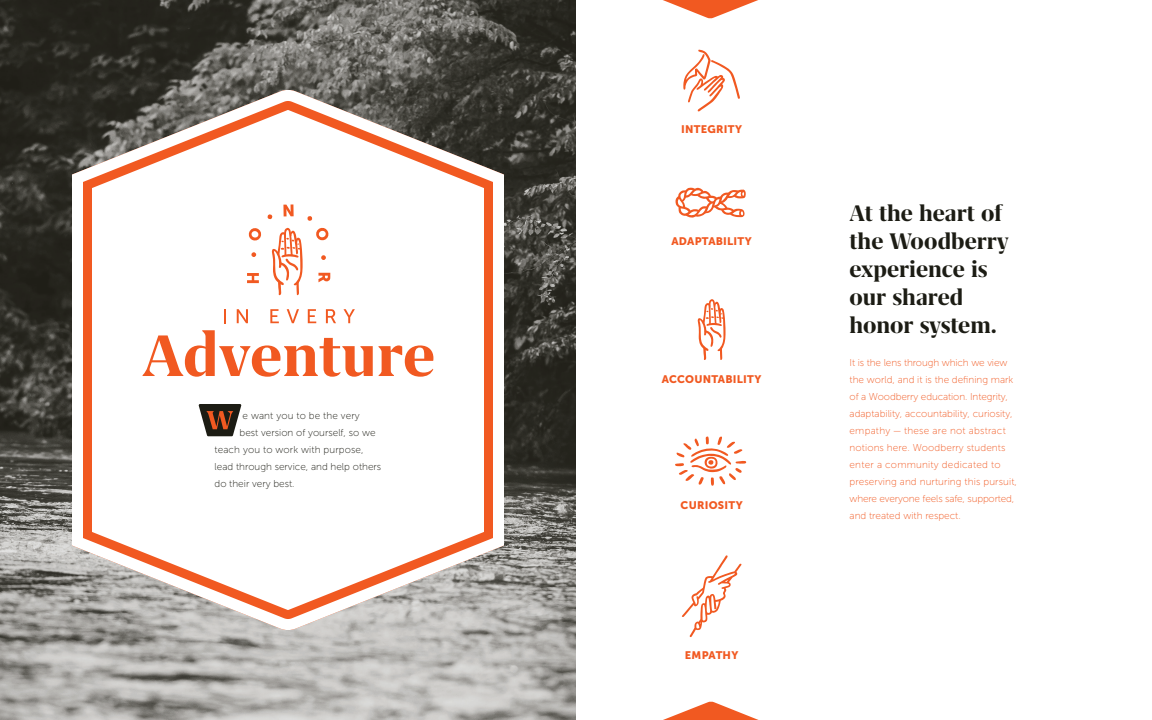
<style>
.page{position:relative;width:1152px;height:720px;background:#fff}
.page>*{position:absolute;margin:0;border:0;box-sizing:border-box;transform-origin:0 0}
.t1{font:700 26px/28px "Grifo M";color:#1c1c14}
.t2{font:10.9px "Museo Sans 900";letter-spacing:.02em;color:#f15921}
.t3{font:10px/17px "Museo Sans 100";color:#f15921}
.t4{font:10px "Museo Sans 100";color:#1c1c14}
</style>
<div class="page">
<img style="left:0;top:0;width:576px;height:720px">
<svg style="left:62px;top:74px;width:458px;height:572px;background:#686661"></svg>
<svg style="left:66px;top:81px;width:447px;height:558px"></svg>
<svg style="left:682px;top:555px;width:60px;height:82px"></svg>
<svg style="left:675px;top:436px;width:72px;height:50px"></svg>
<svg style="left:676px;top:187px;width:70px;height:31px"></svg>
<svg style="left:683px;top:50px;width:57px;height:61px"></svg>
<svg style="left:698px;top:299px;width:28px;height:61px"></svg>
<svg style="left:663px;top:0;width:95px;height:19px"></svg>
<svg style="left:663px;top:701px;width:96px;height:19px"></svg>
<p class="t4" style="left:243px;top:411px;width:119px">e want you to be the very</p>
<p class="t4" style="left:240px;top:428px;width:138px">best version of yourself, so we</p>
<p class="t4" style="left:215px;top:445px;width:151px">teach you to work with purpose,</p>
<p class="t4" style="left:215px;top:462px;width:168px">lead through service, and help others</p>
<p class="t4" style="left:215px;top:479px;width:82px">do their very best.</p>
<p class="t2" style="left:681px;top:123px;width:62px">INTEGRITY</p>
<p class="t2" style="left:671px;top:235px;width:82px">ADAPTABILITY</p>
<p class="t2" style="left:662px;top:373px;width:101px">ACCOUNTABILITY</p>
<p class="t2" style="left:681px;top:499px;width:64px">CURIOSITY</p>
<p class="t2" style="left:685px;top:649px;width:55px">EMPATHY</p>
<h1 class="t1" style="left:850px;top:199px;width:161px">At the heart of the Woodberry experience is our shared honor system.</h1>
<p class="t3" style="left:850px;top:354px;width:169px">It is the lens through which we view the world, and it is the defining mark of a Woodberry education. Integrity, adaptability, accountability, curiosity, empathy — these are not abstract notions here. Woodberry students enter a community dedicated to preserving and nurturing this pursuit, where everyone feels safe, supported, and treated with respect.</p>
</div>
